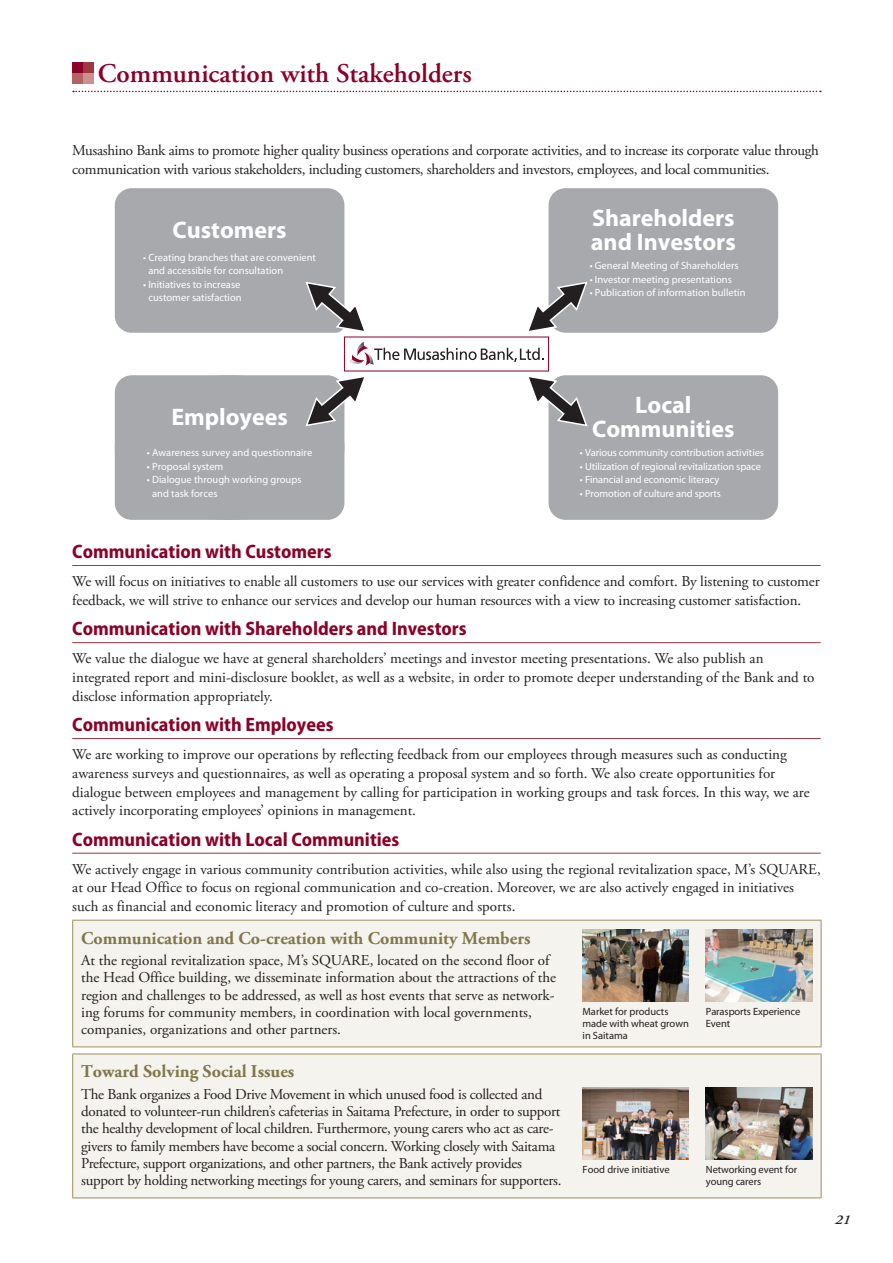
<style>
.page{position:relative;width:893px;height:1263px;background:#fff}
.page>*{position:absolute;margin:0;border:0;box-sizing:border-box;transform-origin:0 0}
.タイトル_赤{font:600 27px "Adobe Garamond Pro";color:#8b0128}
.t1{font:700 24px/24px "Myriad Pro";color:#fff}
.中見出し{font:700 semi-condensed 19.5px "Myriad Pro";color:#8b0128}
.小見出し3_01{font:700 18px "Adobe Garamond Pro";color:#82764b}
.本文{font:15px/18.8px "Adobe Garamond Pro";color:#231f20}
.本文-2{font:15px/17.2px "Adobe Garamond Pro";letter-spacing:-.02em;color:#231f20}
.メッセージ本文{font:15px/18.8px "Adobe Garamond Pro";letter-spacing:-.02em;color:#231f20}
.t2{font:italic 600 13.5px "Adobe Garamond Pro";color:#231f20;scale:1.11 1}
.t3{font:10.5px/13.5px "Myriad Pro";color:#fff}
.t4{font:10.5px/12px "Myriad Pro";letter-spacing:-.005em;color:#231f20}
</style>
<div class="page">
<svg style="left:73px;top:91px;width:748px;height:1px"></svg>
<div style="left:72px;top:62px;width:11px;height:11px;background:#8b0128"></div>
<div style="left:72px;top:73px;width:11px;height:10px;background:#b56264"></div>
<div style="left:83px;top:73px;width:11px;height:10px;background:#cd8e8c"></div>
<div style="left:83px;top:62px;width:11px;height:11px;background:#9f3743"></div>
<hr style="left:72px;top:565px;width:749px;height:1px;background:#9f3743">
<hr style="left:72px;top:642px;width:749px;height:1px;background:#9f3743">
<hr style="left:72px;top:738px;width:749px;height:1px;background:#9f3743">
<hr style="left:72px;top:853px;width:749px;height:1px;background:#9f3743">
<div style="left:73px;top:921px;width:748px;height:276px;background:#f4f3ed"></div>
<hr style="left:821px;top:920px;width:1px;height:126px;background:#9f8e5c">
<hr style="left:821px;top:1054px;width:1px;height:143px;background:#9f8e5c">
<hr style="left:72px;top:920px;width:749px;height:1px;background:#9f8e5c">
<hr style="left:72px;top:920px;width:1px;height:126px;background:#9f8e5c">
<hr style="left:72px;top:1046px;width:749px;height:1px;background:#9f8e5c">
<hr style="left:72px;top:1053px;width:749px;height:1px;background:#9f8e5c">
<hr style="left:72px;top:1054px;width:1px;height:143px;background:#9f8e5c">
<hr style="left:72px;top:1197px;width:749px;height:1px;background:#9f8e5c">
<div style="left:549px;top:188px;width:229px;height:145px;background:#a8a9ad;border-radius:17px"></div>
<div style="left:549px;top:375px;width:229px;height:145px;background:#a8a9ad;border-radius:17px"></div>
<div style="left:115px;top:375px;width:229px;height:145px;background:#a8a9ad;border-radius:17px"></div>
<svg style="left:304px;top:375px;width:60px;height:52px"></svg>
<svg style="left:115px;top:188px;width:249px;height:145px;background:#abacb0"></svg>
<svg style="left:529px;top:375px;width:59px;height:52px"></svg>
<svg style="left:529px;top:281px;width:60px;height:52px"></svg>
<svg style="left:349px;top:342px;width:195px;height:24px"></svg>
<img style="left:583px;top:1088px;width:106px;height:72px">
<img style="left:706px;top:1087px;width:106px;height:73px">
<img style="left:583px;top:929px;width:106px;height:72px">
<img style="left:706px;top:929px;width:106px;height:72px">
<p class="タイトル_赤" style="left:98px;top:58px;width:375px">Communication with Stakeholders</p>
<p class="メッセージ本文" style="left:72px;top:141px;width:748px">Musashino Bank aims to promote higher quality business operations and corporate activities, and to increase its corporate value through communication with various stakeholders, including customers, shareholders and investors, employees, and local communities.</p>
<p class="t1" style="left:173px;top:217px;width:116px">Customers</p>
<p class="t3" style="left:148px;top:250px;width:169px;text-indent:-5px">• Creating branches that are convenient and accessible for consultation</p>
<p class="t3" style="left:143px;top:277px;width:100px;text-align:center">• Initiatives to increase customer satisfaction</p>
<p class="t1" style="left:591px;top:205px;width:146px">Shareholders and Investors</p>
<p class="t3" style="left:590px;top:259px;width:150px">• General Meeting of Shareholders</p>
<p class="t3" style="left:590px;top:272px;width:144px">• Investor meeting presentations</p>
<p class="t3" style="left:590px;top:286px;width:157px">• Publication of information bulletin</p>
<p class="t1" style="left:171px;top:404px;width:118px">Employees</p>
<p class="t3" style="left:147px;top:446px;width:167px">• Awareness survey and questionnaire</p>
<p class="t3" style="left:147px;top:459px;width:78px">• Proposal system</p>
<p class="t3" style="left:152px;top:473px;width:151px;text-indent:-5px">• Dialogue through working groups and task forces</p>
<p class="t1" style="left:592px;top:392px;width:144px;text-align:center">Local<br>Communities</p>
<p class="t3" style="left:580px;top:446px;width:186px">• Various community contribution activities</p>
<p class="t3" style="left:580px;top:459px;width:183px">• Utilization of regional revitalization space</p>
<p class="t3" style="left:580px;top:473px;width:141px">• Financial and economic literacy</p>
<p class="t3" style="left:580px;top:486px;width:143px">• Promotion of culture and sports</p>
<p class="中見出し" style="left:72px;top:539px;width:261px">Communication with Customers</p>
<p class="本文" style="left:72px;top:572px;width:749px">We will focus on initiatives to enable all customers to use our services with greater confidence and comfort. By listening to customer feedback, we will strive to enhance our services and develop our human resources with a view to increasing customer satisfaction.</p>
<p class="中見出し" style="left:72px;top:616px;width:396px">Communication with Shareholders and Investors</p>
<p class="本文" style="left:72px;top:650px;width:744px">We value the dialogue we have at general shareholders’ meetings and investor meeting presentations. We also publish an integrated report and mini-disclosure booklet, as well as a website, in order to promote deeper understanding of the Bank and to disclose information appropriately.</p>
<p class="中見出し" style="left:72px;top:712px;width:263px">Communication with Employees</p>
<p class="本文" style="left:72px;top:745px;width:739px">We are working to improve our operations by reflecting feedback from our employees through measures such as conducting awareness surveys and questionnaires, as well as operating a proposal system and so forth. We also create opportunities for dialogue between employees and management by calling for participation in working groups and task forces. In this way, we are actively incorporating employees’ opinions in management.</p>
<p class="中見出し" style="left:72px;top:827px;width:329px">Communication with Local Communities</p>
<p class="本文" style="left:72px;top:860px;width:750px">We actively engage in various community contribution activities, while also using the regional revitalization space, M’s SQUARE, at our Head Office to focus on regional communication and co-creation. Moreover, we are also actively engaged in initiatives such as financial and economic literacy and promotion of culture and sports.</p>
<p class="小見出し3_01" style="left:81px;top:927px;width:451px">Communication and Co-creation with Community Members</p>
<p class="本文" style="left:81px;top:952px;width:476px;line-height:17.2px">At the regional revitalization space, M’s SQUARE, located on the second floor of the Head Office building, we disseminate information about the attractions of the region and challenges to be addressed, as well as host events that serve as network&shy;ing forums for community members, in coordination with local governments, companies, organizations and other partners.</p>
<p class="小見出し3_01" style="left:81px;top:1061px;width:215px">Toward Solving Social Issues</p>
<p class="本文-2" style="left:81px;top:1086px;width:482px">The Bank organizes a Food Drive Movement in which unused food is collected and donated to volunteer-run children’s cafeterias in Saitama Prefecture, in order to support the healthy development of local children. Furthermore, young carers who act as care&shy;givers to family members have become a social concern. Working closely with Saitama Prefecture, support organizations, and other partners, the Bank actively provides support by holding networking meetings for young carers, and seminars for supporters.</p>
<p class="t4" style="left:583px;top:1005px;width:108px">Market for products made with wheat grown in Saitama</p>
<p class="t4" style="left:706px;top:1005px;width:96px">Parasports Experience<br>Event</p>
<p class="t4" style="left:583px;top:1163px;width:89px">Food drive initiative</p>
<p class="t4" style="left:706px;top:1163px;width:93px">Networking event for young carers</p>
<p class="t2" style="left:835px;top:1212px;width:15px">21</p>
</div>
